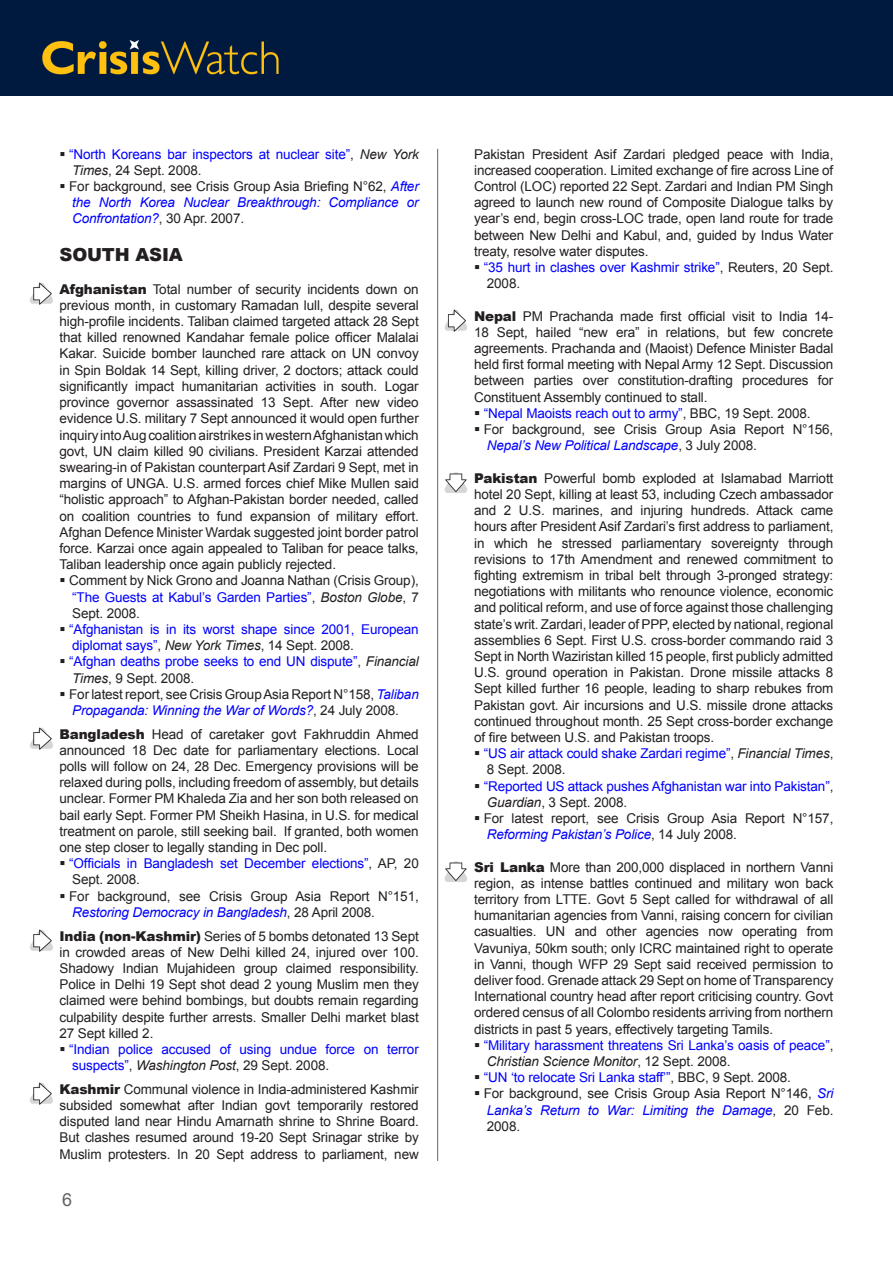
<style>
.page{position:relative;width:893px;height:1263px;background:#fff}
.page>*{position:absolute;margin:0;border:0;box-sizing:border-box;transform-origin:0 0}
.Country_body{font:900 18px "Arial";letter-spacing:-.01em;color:#231f20}
.t1{font:18px "Arial";color:#636366}
.Country_body-2{font:13.5px/16.2px "Arial";letter-spacing:-.01em;color:#231f20;text-align:justify}
.Bullets_new{font:13.5px/16.2px "Arial";letter-spacing:-.01em;color:#00f}
.Bullets_new-2{font:13.5px/16.2px "Arial";letter-spacing:-.01em;color:#231f20}
.Bullets_new-3{font:italic 13.5px/16.2px "Arial";letter-spacing:-.01em;color:#00f;text-align:justify}
.s1{color:#231f20}
.s2{font-style:italic;color:#231f20}
.s3{font-style:normal;color:#231f20}
.s4{font-weight:900}
.s5{color:#00f}
.s6{font-style:italic}
.s7{font-style:italic;color:#00f}
</style>
<div class="page">
<div style="left:0;top:0;width:893px;height:96px;background:#001a3f"></div>
<hr style="left:437px;top:149px;width:1px;height:1012px;background:#757679">
<img style="left:30px;top:282px;width:23px;height:23px">
<img style="left:30px;top:727px;width:23px;height:23px">
<img style="left:30px;top:929px;width:23px;height:23px">
<img style="left:30px;top:1082px;width:23px;height:23px">
<img style="left:444px;top:309px;width:23px;height:23px">
<img style="left:444px;top:472px;width:23px;height:21px">
<img style="left:444px;top:861px;width:23px;height:21px">
<p class="Bullets_new" style="left:69px;top:146px;width:351px">“North Koreans bar inspectors at nuclear site”<span class="s1">,</span> <span class="s2">New York<br>Times</span><span class="s1">, 24 Sept. 2008.</span></p>
<p class="Bullets_new-3" style="left:69px;top:178px;width:351px"><span class="s3">For background, see Crisis Group Asia Briefing N°62,</span> After the North Korea Nuclear Breakthrough: Compliance or Confrontation?<span class="s3">, 30 Apr. 2007.</span></p>
<p class="Country_body" style="left:60px;top:242px;width:125px">SOUTH ASIA</p>
<p class="Country_body-2" style="left:60px;top:281px;width:361px"><span class="s4">Afghanistan</span> Total number of security incidents down on previous month, in customary Ramadan lull, despite several high-profile incidents. Taliban claimed targeted attack 28 Sept that killed renowned Kandahar female police officer Malalai Kakar. Suicide bomber launched rare attack on UN convoy in Spin Boldak 14 Sept, killing driver, 2 doctors; attack could significantly impact humanitarian activities in south. Logar province governor assassinated 13 Sept. After new video evidence U.S. military 7 Sept announced it would open further inquiry into Aug coalition airstrikes in western Afghanistan which govt, UN claim killed 90 civilians. President Karzai attended swearing-in of Pakistan counterpart Asif Zardari 9 Sept, met in margins of UNGA. U.S. armed forces chief Mike Mullen said “holistic approach” to Afghan-Pakistan border needed, called on coalition countries to fund expansion of military effort.<br>Afghan Defence Minister Wardak suggested joint border patrol force. Karzai once again appealed to Taliban for peace talks, Taliban leadership once again publicly rejected.</p>
<p class="Bullets_new-2" style="left:69px;top:573px;width:351px;text-align:justify">Comment by Nick Grono and Joanna Nathan (Crisis Group), <span class="s5">“The Guests at Kabul’s Garden Parties”</span>, <span class="s6">Boston Globe</span>, 7<br>Sept. 2008.</p>
<p class="Bullets_new" style="left:69px;top:621px;width:351px">“Afghanistan is in its worst shape since 2001, European diplomat says”<span class="s1">,</span> <span class="s2">New York Times</span><span class="s1">, 14 Sept. 2008.</span></p>
<p class="Bullets_new" style="left:69px;top:654px;width:351px">“Afghan deaths probe seeks to end UN dispute”<span class="s1">,</span> <span class="s2">Financial<br>Times</span><span class="s1">, 9 Sept. 2008.</span></p>
<p class="Bullets_new-2" style="left:69px;top:686px;width:351px">For latest report, see Crisis Group Asia Report N°158, <span class="s7">Taliban<br>Propaganda: Winning the War of Words?</span>, 24 July 2008.</p>
<p class="Country_body-2" style="left:60px;top:726px;width:361px"><span class="s4">Bangladesh</span> Head of caretaker govt Fakhruddin Ahmed announced 18 Dec date for parliamentary elections. Local polls will follow on 24, 28 Dec. Emergency provisions will be relaxed during polls, including freedom of assembly, but details unclear. Former PM Khaleda Zia and her son both released on bail early Sept. Former PM Sheikh Hasina, in U.S. for medical treatment on parole, still seeking bail. If granted, both women one step closer to legally standing in Dec poll.</p>
<p class="Bullets_new" style="left:69px;top:855px;width:351px">“Officials in Bangladesh set December elections”<span class="s1">, AP, 20<br>Sept. 2008.</span></p>
<p class="Bullets_new-2" style="left:69px;top:888px;width:351px">For background, see Crisis Group Asia Report N°151,<br><span class="s7">Restoring Democracy in Bangladesh</span>, 28 April 2008.</p>
<p class="Country_body-2" style="left:60px;top:928px;width:361px"><span class="s4">India (non-Kashmir)</span> Series of 5 bombs detonated 13 Sept in crowded areas of New Delhi killed 24, injured over 100.<br>Shadowy Indian Mujahideen group claimed responsibility.<br>Police in Delhi 19 Sept shot dead 2 young Muslim men they claimed were behind bombings, but doubts remain regarding culpability despite further arrests. Smaller Delhi market blast 27 Sept killed 2.</p>
<p class="Bullets_new" style="left:69px;top:1041px;width:351px">“Indian police accused of using undue force on terror suspects”<span class="s1">,</span> <span class="s2">Washington Post</span><span class="s1">, 29 Sept. 2008.</span></p>
<p class="Country_body-2" style="left:60px;top:1081px;width:361px"><span class="s4">Kashmir</span> Communal violence in India-administered Kashmir subsided somewhat after Indian govt temporarily restored disputed land near Hindu Amarnath shrine to Shrine Board.<br>But clashes resumed around 19-20 Sept Srinagar strike by Muslim protesters. In 20 Sept address to parliament, new</p>
<h1 class="t1" style="left:62px;top:1188px;width:12px">6</h1>
<p class="Country_body-2" style="left:474px;top:146px;width:361px">Pakistan President Asif Zardari pledged peace with India, increased cooperation. Limited exchange of fire across Line of Control (LOC) reported 22 Sept. Zardari and Indian PM Singh agreed to launch new round of Composite Dialogue talks by year’s end, begin cross-LOC trade, open land route for trade between New Delhi and Kabul, and, guided by Indus Water treaty, resolve water disputes.</p>
<p class="Bullets_new" style="left:484px;top:259px;width:351px">“35 hurt in clashes over Kashmir strike”<span class="s1">, Reuters, 20 Sept.<br>2008.</span></p>
<p class="Country_body-2" style="left:474px;top:308px;width:361px"><span class="s4">Nepal</span> PM Prachanda made first official visit to India 14- 18 Sept, hailed “new era” in relations, but few concrete agreements. Prachanda and (Maoist) Defence Minister Badal held first formal meeting with Nepal Army 12 Sept. Discussion between parties over constitution-drafting procedures for Constituent Assembly continued to stall.</p>
<p class="Bullets_new" style="left:484px;top:405px;width:328px">“Nepal Maoists reach out to army”<span class="s1">, BBC, 19 Sept. 2008.</span></p>
<p class="Bullets_new-2" style="left:484px;top:421px;width:351px">For background, see Crisis Group Asia Report N°156,<br><span class="s7">Nepal’s New Political Landscape</span>, 3 July 2008.</p>
<p class="Country_body-2" style="left:474px;top:470px;width:361px"><span class="s4">Pakistan</span> Powerful bomb exploded at Islamabad Marriott hotel 20 Sept, killing at least 53, including Czech ambassador and 2 U.S. marines, and injuring hundreds. Attack came hours after President Asif Zardari’s first address to parliament, in which he stressed parliamentary sovereignty through revisions to 17th Amendment and renewed commitment to fighting extremism in tribal belt through 3-pronged strategy: negotiations with militants who renounce violence, economic and political reform, and use of force against those challenging state’s writ. Zardari, leader of PPP, elected by national, regional assemblies 6 Sept. First U.S. cross-border commando raid 3<br>Sept in North Waziristan killed 15 people, first publicly admitted U.S. ground operation in Pakistan. Drone missile attacks 8<br>Sept killed further 16 people, leading to sharp rebukes from Pakistan govt. Air incursions and U.S. missile drone attacks continued throughout month. 25 Sept cross-border exchange of fire between U.S. and Pakistan troops.</p>
<p class="Bullets_new" style="left:484px;top:745px;width:351px">“US air attack could shake Zardari regime”<span class="s1">,</span> <span class="s2">Financial Times</span><span class="s1">,<br>8 Sept. 2008.</span></p>
<p class="Bullets_new" style="left:484px;top:778px;width:351px">“Reported US attack pushes Afghanistan war into Pakistan”<span class="s1">,<br></span><span class="s2">Guardian</span><span class="s1">, 3 Sept. 2008.</span></p>
<p class="Bullets_new-2" style="left:484px;top:810px;width:351px">For latest report, see Crisis Group Asia Report N°157,<br><span class="s7">Reforming Pakistan’s Police</span>, 14 July 2008.</p>
<p class="Country_body-2" style="left:474px;top:859px;width:361px"><span class="s4">Sri Lanka</span> More than 200,000 displaced in northern Vanni region, as intense battles continued and military won back territory from LTTE. Govt 5 Sept called for withdrawal of all humanitarian agencies from Vanni, raising concern for civilian casualties. UN and other agencies now operating from Vavuniya, 50km south; only ICRC maintained right to operate in Vanni, though WFP 29 Sept said received permission to deliver food. Grenade attack 29 Sept on home of Transparency International country head after report criticising country. Govt ordered census of all Colombo residents arriving from northern districts in past 5 years, effectively targeting Tamils.</p>
<p class="Bullets_new" style="left:484px;top:1037px;width:351px">“Military harassment threatens Sri Lanka’s oasis of peace”<span class="s1">,<br></span><span class="s2">Christian Science Monitor</span><span class="s1">, 12 Sept. 2008.</span></p>
<p class="Bullets_new" style="left:484px;top:1069px;width:309px">“UN ‘to relocate Sri Lanka staff’”<span class="s1">, BBC, 9 Sept. 2008.</span></p>
<p class="Bullets_new-2" style="left:484px;top:1086px;width:351px;text-align:justify">For background, see Crisis Group Asia Report N°146, <span class="s7">Sri Lanka’s Return to War: Limiting the Damage</span>, 20 Feb.<br>2008.</p>
</div>
